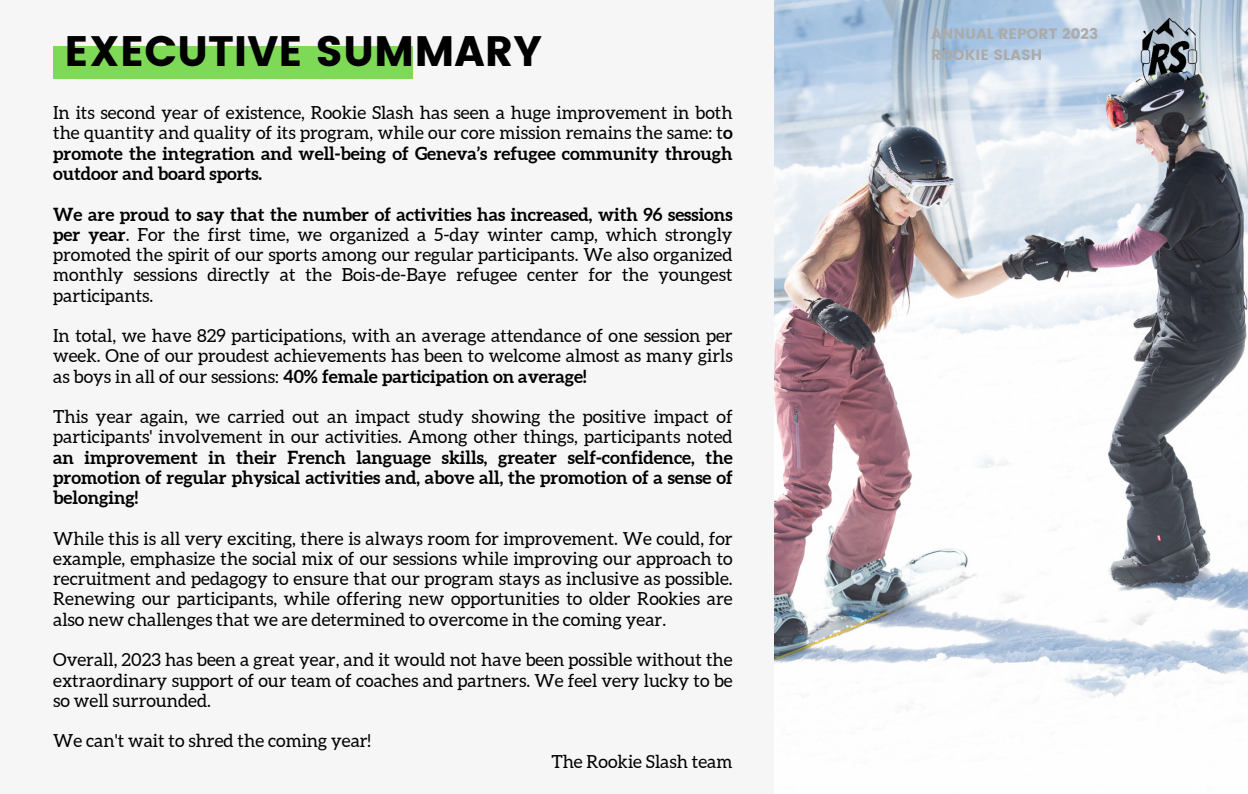
<style>
.page{position:relative;width:1248px;height:794px;background:#fff}
.page>*{position:absolute;margin:0;border:0;box-sizing:border-box;transform-origin:0 0}
.t1{font:42.5px "Poppins";color:#000}
.t2{font:18px/20.2px "Aleo";color:#000;text-align:justify}
.t3{font:700 18px/20.2px "Aleo";color:#000;text-align:justify}
.t4{font:15px "Poppins";color:#ababab}
.s1{font-weight:700}
.s2{font-weight:400}
</style>
<div class="page">
<div style="left:0;top:0;width:1247px;height:793px;background:#f6f6f6"></div>
<div style="left:53px;top:47px;width:359px;height:32px;background:#7ed957"></div>
<img style="left:774px;top:0;width:473px;height:697px">
<img style="left:1121px;top:9px;width:93px;height:93px">
<h2 class="t1" style="left:65px;top:26px;width:479px">EXECUTIVE SUMMARY</h2>
<h2 class="t2" style="left:53px;top:103px;width:681px">In its second year of existence, Rookie Slash has seen a huge improvement in both the quantity and quality of its program, while our core mission remains the same: t<span class="s1">o promote the integration and well-being of Geneva’s refugee community through outdoor and board sports.</span></h2>
<h2 class="t2" style="left:53px;top:204px;width:681px"><span class="s1">We are proud to say that the number of activities has increased, with 96 sessions per year</span>. For the first time, we organized a 5-day winter camp, which strongly promoted the spirit of our sports among our regular participants. We also organized monthly sessions directly at the Bois-de-Baye refugee center for the youngest participants.</h2>
<h2 class="t2" style="left:53px;top:325px;width:681px">In total, we have 829 participations, with an average attendance of one session per week. One of our proudest achievements has been to welcome almost as many girls as boys in all of our sessions: <span class="s1">40% female participation on average!</span></h2>
<h2 class="t3" style="left:53px;top:406px;width:681px"><span class="s2">This year again, we carried out an impact study showing the positive impact of participants' involvement in our activities. Among other things, participants noted </span>an improvement in their French language skills, greater self-confidence, the promotion of regular physical activities and, above all, the promotion of a sense of belonging!</h2>
<h2 class="t2" style="left:53px;top:528px;width:681px">While this is all very exciting, there is always room for improvement. We could, for example, emphasize the social mix of our sessions while improving our approach to recruitment and pedagogy to ensure that our program stays as inclusive as possible.<br>Renewing our participants, while offering new opportunities to older Rookies are also new challenges that we are determined to overcome in the coming year.</h2>
<h2 class="t2" style="left:53px;top:649px;width:681px">Overall, 2023 has been a great year, and it would not have been possible without the extraordinary support of our team of coaches and partners. We feel very lucky to be so well surrounded.</h2>
<p class="t2" style="left:53px;top:730px;width:319px">We can't wait to shred the coming year!</p>
<p class="t2" style="left:551px;top:751px;width:183px">The Rookie Slash team</p>
<p class="t4" style="left:930px;top:25px;width:168px">ANNUAL REPORT 2023</p>
<p class="t4" style="left:930px;top:46px;width:113px">ROOKIE SLASH</p>
</div>
